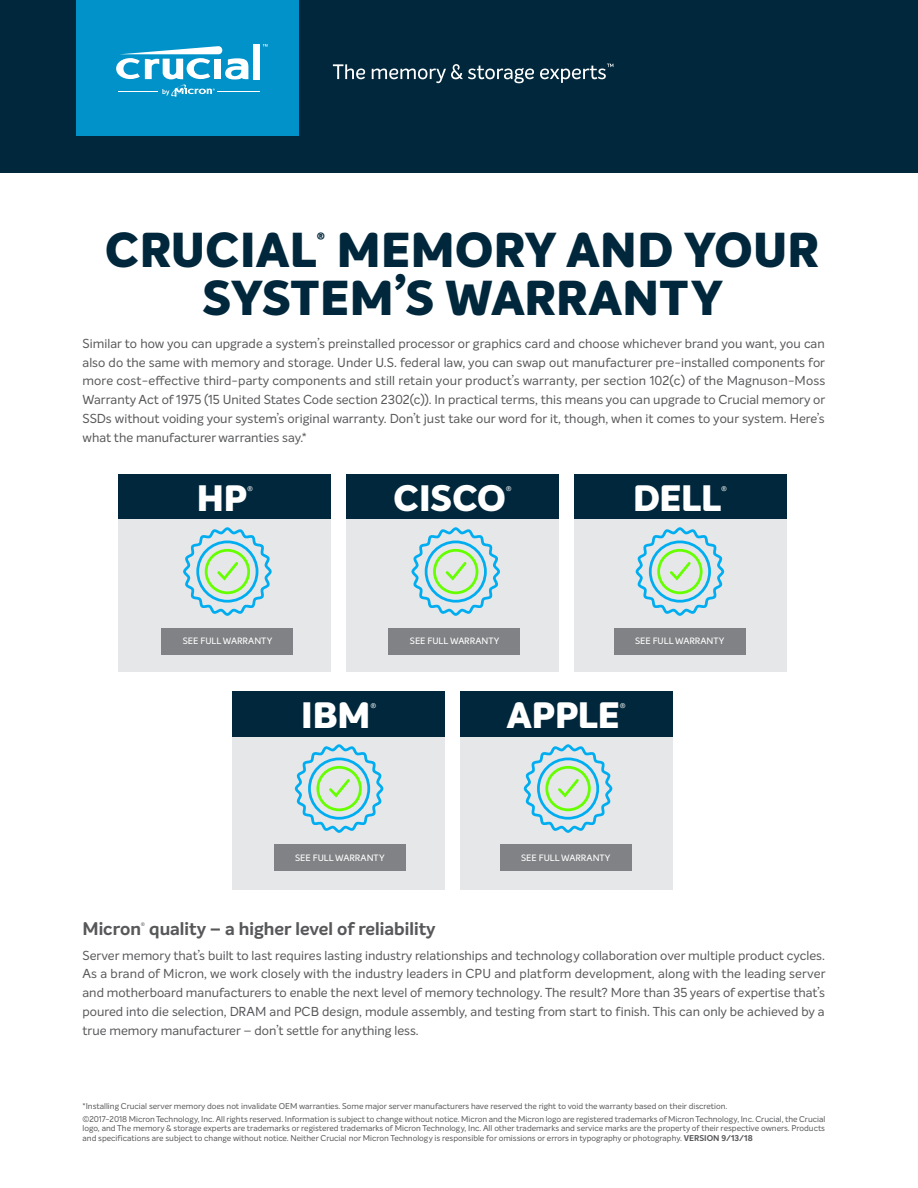
<style>
.page{position:relative;width:918px;height:1188px;background:#fff}
.page>*{position:absolute;margin:0;border:0;box-sizing:border-box;transform-origin:0 0}
.t1{font:800 48px "Intelo";letter-spacing:.01em;color:#00273b}
.Table_Header{font:800 36px "Intelo";color:#fff}
.H2-B__Standard_Headl{font:700 18px "Intelo";color:#57585a}
.t2{font:800 13.95px "Intelo";color:#00273b}
.body_copy{font:12.75px/18.8px "Intelo Alt";color:#57585a;text-align:justify}
.Table_Header-2{font:10.5px "Intelo Alt";color:#fff}
.content{font:500 9px "Intelo Alt";color:#fff}
.legal{font:8.25px/9.4px "Intelo Alt";color:#57585a;text-align:justify}
.H2-B__Standard_Headl-2{font:7.5px "Intelo Alt";color:#57585a}
.s1{font-weight:700}
</style>
<div class="page">
<div style="left:0;top:0;width:918px;height:173px;background:#00273b"></div>
<svg style="left:333px;top:64px;width:32px;height:15px"></svg>
<svg style="left:372px;top:64px;width:162px;height:19px"></svg>
<svg style="left:540px;top:64px;width:73px;height:19px"></svg>
<div style="left:77px;top:0;width:222px;height:135px;background:#0092c8"></div>
<div style="left:253px;top:44px;width:7px;height:35px;background:#fff"></div>
<hr style="left:218px;top:91px;width:42px;height:1px;background:#fff">
<svg style="left:116px;top:46px;width:132px;height:51px"></svg>
<svg style="left:263px;top:44px;width:5px;height:3px"></svg>
<div style="left:119px;top:474px;width:212px;height:46px;background:#00273b"></div>
<div style="left:119px;top:520px;width:212px;height:152px;background:#e6e7e9"></div>
<div style="left:346px;top:474px;width:213px;height:46px;background:#00273b"></div>
<div style="left:346px;top:520px;width:213px;height:152px;background:#e6e7e9"></div>
<div style="left:574px;top:474px;width:213px;height:46px;background:#00273b"></div>
<div style="left:574px;top:520px;width:213px;height:152px;background:#e6e7e9"></div>
<div style="left:233px;top:691px;width:212px;height:46px;background:#00273b"></div>
<div style="left:233px;top:737px;width:212px;height:153px;background:#e6e7e9"></div>
<div style="left:460px;top:691px;width:213px;height:46px;background:#00273b"></div>
<div style="left:460px;top:737px;width:213px;height:153px;background:#e6e7e9"></div>
<svg style="left:636px;top:527px;width:88px;height:89px"></svg>
<svg style="left:411px;top:527px;width:89px;height:89px"></svg>
<svg style="left:183px;top:527px;width:89px;height:89px"></svg>
<svg style="left:295px;top:744px;width:88px;height:89px"></svg>
<svg style="left:524px;top:744px;width:88px;height:89px"></svg>
<div style="left:162px;top:628px;width:131px;height:26px;background:#808285"></div>
<div style="left:389px;top:628px;width:131px;height:26px;background:#808285"></div>
<div style="left:614px;top:628px;width:132px;height:26px;background:#808285"></div>
<div style="left:274px;top:845px;width:132px;height:26px;background:#808285"></div>
<div style="left:500px;top:845px;width:132px;height:26px;background:#808285"></div>
<p class="t2" style="left:317px;top:229px;width:10px">®</p>
<p class="t1" style="left:203px;top:267px;width:522px">SYSTEM’S WARRANTY</p>
<p class="t1" style="left:105px;top:219px;width:716px">CRUCIAL MEMORY AND YOUR</p>
<p class="body_copy" style="left:82px;top:334px;width:744px">Similar to how you can upgrade a system’s preinstalled processor or graphics card and choose whichever brand you want, you can also do the same with memory and storage. Under U.S. federal law, you can swap out manufacturer pre-installed components for more cost-effective third-party components and still retain your product’s warranty, per section 102(c) of the Magnuson-Moss Warranty Act of 1975 (15 United States Code section 2302(c)). In practical terms, this means you can upgrade to Crucial memory or SSDs without voiding your system’s original warranty. Don’t just take our word for it, though, when it comes to your system. Here’s what the manufacturer warranties say.*</p>
<p class="Table_Header" style="left:197px;top:474px;width:52px">HP</p>
<p class="Table_Header-2" style="left:247px;top:484px;width:7px">®</p>
<p class="Table_Header" style="left:394px;top:474px;width:114px">CISCO</p>
<p class="Table_Header-2" style="left:506px;top:484px;width:7px">®</p>
<p class="Table_Header" style="left:633px;top:474px;width:89px">DELL</p>
<p class="Table_Header-2" style="left:721px;top:484px;width:7px">®</p>
<p class="content" style="left:183px;top:636px;width:91px">SEE FULL WARRANTY</p>
<p class="content" style="left:410px;top:636px;width:91px">SEE FULL WARRANTY</p>
<p class="content" style="left:635px;top:636px;width:91px">SEE FULL WARRANTY</p>
<p class="Table_Header" style="left:301px;top:692px;width:71px">IBM</p>
<p class="Table_Header-2" style="left:371px;top:701px;width:7px">®</p>
<p class="Table_Header" style="left:507px;top:692px;width:114px">APPLE</p>
<p class="Table_Header-2" style="left:620px;top:701px;width:7px">®</p>
<p class="content" style="left:295px;top:852px;width:91px">SEE FULL WARRANTY</p>
<p class="content" style="left:521px;top:852px;width:91px">SEE FULL WARRANTY</p>
<p class="H2-B__Standard_Headl" style="left:82px;top:918px;width:60px">Micron</p>
<p class="H2-B__Standard_Headl-2" style="left:141px;top:921px;width:6px">®</p>
<p class="H2-B__Standard_Headl" style="left:149px;top:918px;width:288px">quality – a higher level of reliability</p>
<p class="body_copy" style="left:82px;top:946px;width:745px">Server memory that’s built to last requires lasting industry relationships and technology collaboration over multiple product cycles.<br>As a brand of Micron, we work closely with the industry leaders in CPU and platform development, along with the leading server and motherboard manufacturers to enable the next level of memory technology. The result? More than 35 years of expertise that’s poured into die selection, DRAM and PCB design, module assembly, and testing from start to finish. This can only be achieved by a true memory manufacturer – don’t settle for anything less.</p>
<p class="legal" style="left:82px;top:1102px;width:646px">*Installing Crucial server memory does not invalidate OEM warranties. Some major server manufacturers have reserved the right to void the warranty based on their discretion.</p>
<p class="legal" style="left:82px;top:1114px;width:744px">©2017-2018 Micron Technology, Inc. All rights reserved. Information is subject to change without notice. Micron and the Micron logo are registered trademarks of Micron Technology, Inc. Crucial, the Crucial logo, and The memory &amp; storage experts are trademarks or registered trademarks of Micron Technology, Inc. All other trademarks and service marks are the property of their respective owners. Products and specifications are subject to change without notice. Neither Crucial nor Micron Technology is responsible for omissions or errors in typography or photography. <span class="s1">VERSION 9/13/18</span></p>
</div>
